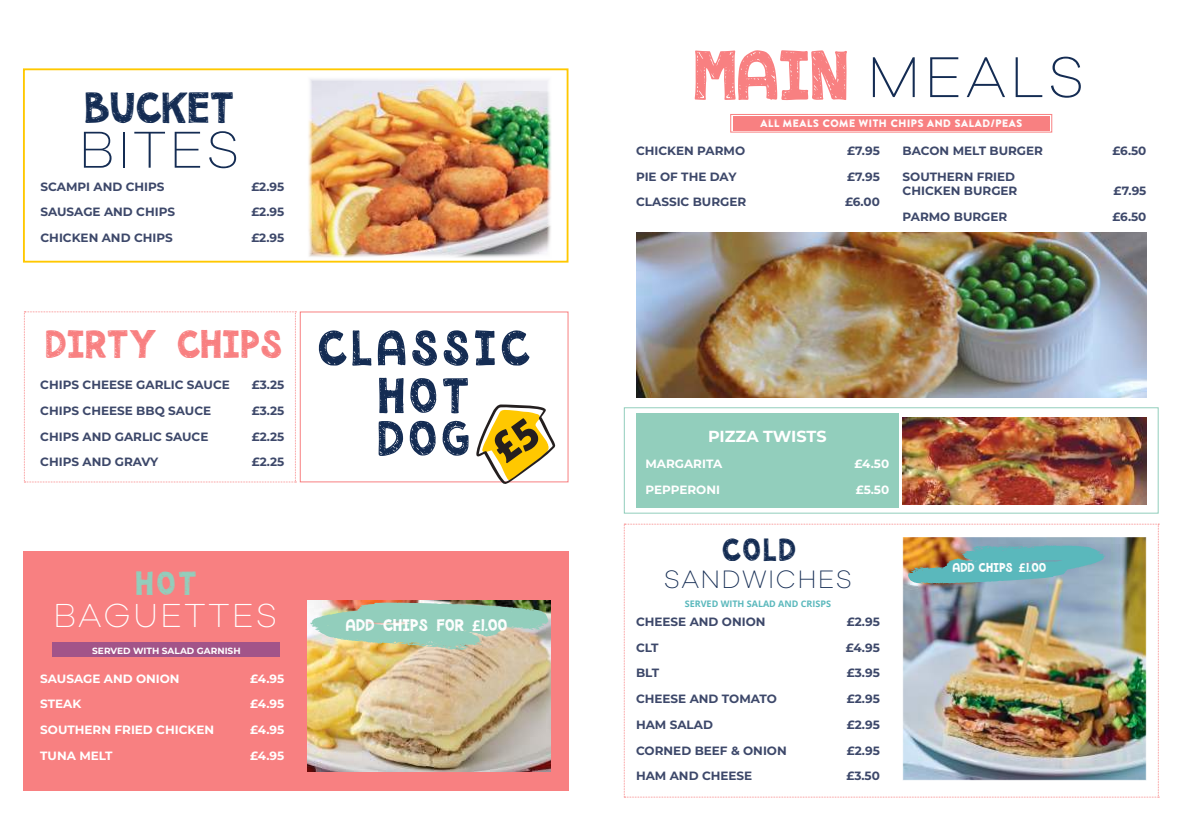
<style>
.page{position:relative;width:1187px;height:838px;background:#fff}
.page>*{position:absolute;margin:0;border:0;box-sizing:border-box;transform-origin:0 0}
.t1{font:59.4px "Galano Grotesque Regular 3";letter-spacing:.06em;color:#142c53}
.t2{font:53.6px "Galano Grotesque Regular 3";letter-spacing:.05em;color:#142c53}
.t3{font:50.2px/47.7px "Forfty Scribble";letter-spacing:.075em;color:#142c53;text-align:center}
.t4{font:43.9px "Forfty Scribble";color:#142c53}
.t5{font:39.8px "Forfty Scribble";color:#f88081}
.t6{font:34.4px "Galano Grotesque Regular 3";letter-spacing:.06em;color:#fff}
.t7{font:33.5px "Forfty Scribble";color:#92cebc}
.t8{font:32.3px "Forfty Scribble";color:#142c53}
.t9{font:26px "Galano Grotesque Regular 3";letter-spacing:.05em;color:#142c53}
.t10{font:17px "Forfty Scribble";color:#fff}
.t11{font:700 16px "Montserrat";letter-spacing:-.005em;color:#fff}
.t12{font:13px "Forfty Scribble";color:#fff}
.t13{font:700 12px/14.4px "Montserrat";color:#3d486a}
.t14{font:700 12px "Montserrat";color:#fff}
.t15{font:10.7px "Brandon Printed One";color:#fff}
.t16{font:700 9px "Open Sans";color:#5ab8bc}
.t17{font:700 9px "Montserrat";color:#fff}
.s1{font-family:"Open Sans";font-weight:700;font-size:14.8px}
.s2{font-family:"Forfty Scribble";font-size:71.2px;color:#f88081}
.s3{font-family:"Open Sans";font-weight:700;font-size:12px}
</style>
<div class="page">
<div style="left:624px;top:407px;width:534px;height:107px;border:1px solid #92cebc"></div>
<div style="left:636px;top:413px;width:262px;height:95px;background:#92cebc"></div>
<div style="left:23px;top:551px;width:545px;height:240px;background:#f88081"></div>
<img style="left:307px;top:600px;width:244px;height:171px">
<div style="left:23px;top:68px;width:545px;height:195px;border:2px solid #ffc800"></div>
<img style="left:308px;top:79px;width:243px;height:179px">
<svg style="left:24px;top:311px;width:272px;height:172px"></svg>
<div style="left:300px;top:311px;width:268px;height:171px;border:1px solid #f88081"></div>
<div style="left:53px;top:643px;width:227px;height:14px;background:#a25489"></div>
<img style="left:309px;top:602px;width:240px;height:48px">
<img style="left:636px;top:232px;width:510px;height:166px">
<img style="left:902px;top:418px;width:244px;height:86px">
<img style="left:624px;top:524px;width:535px;height:274px">
<div style="left:730px;top:114px;width:322px;height:18px;border:1px solid #f88081"></div>
<div style="left:733px;top:116px;width:316px;height:15px;background:#f88081"></div>
<svg style="left:476px;top:404px;width:79px;height:80px"></svg>
<h3 class="t4" style="left:83px;top:91px;width:152px">BUCKET</h3>
<h2 class="t2" style="left:78px;top:117px;width:162px">BITES</h2>
<p class="t13" style="left:41px;top:178px;width:125px">SCAMPI AND CHIPS</p>
<p class="t13" style="left:251px;top:178px;width:35px">£2.95</p>
<p class="t13" style="left:41px;top:204px;width:136px">SAUSAGE AND CHIPS</p>
<p class="t13" style="left:251px;top:204px;width:35px">£2.95</p>
<p class="t13" style="left:41px;top:230px;width:134px">CHICKEN AND CHIPS</p>
<p class="t13" style="left:251px;top:230px;width:35px">£2.95</p>
<h3 class="t5" style="left:44px;top:329px;width:239px">DIRTY CHIPS</h3>
<h3 class="t3" style="left:315px;top:330px;width:214px">CLASSIC<br>HOT</h3>
<h3 class="t3" style="left:375px;top:421px;width:95px">DOG</h3>
<p class="t13" style="left:40px;top:377px;width:191px">CHIPS CHEESE GARLIC SAUCE</p>
<p class="t13" style="left:252px;top:377px;width:34px">£3.25</p>
<p class="t13" style="left:40px;top:403px;width:172px">CHIPS CHEESE BBQ SAUCE</p>
<p class="t13" style="left:252px;top:403px;width:34px">£3.25</p>
<p class="t13" style="left:40px;top:429px;width:170px">CHIPS AND GARLIC SAUCE</p>
<p class="t13" style="left:252px;top:429px;width:34px">£2.25</p>
<p class="t13" style="left:40px;top:454px;width:120px">CHIPS AND GRAVY</p>
<p class="t13" style="left:252px;top:454px;width:34px">£2.25</p>
<h3 class="t7" style="left:135px;top:571px;width:62px">HOT</h3>
<h3 class="t6" style="left:53px;top:595px;width:225px">BAGUETTES</h3>
<p class="t17" style="left:92px;top:644px;width:150px">SERVED WITH SALAD GARNISH</p>
<p class="t14" style="left:40px;top:670px;width:141px">SAUSAGE AND ONION</p>
<p class="t14" style="left:250px;top:670px;width:36px">£4.95</p>
<p class="t14" style="left:40px;top:695px;width:43px">STEAK</p>
<p class="t14" style="left:250px;top:695px;width:36px">£4.95</p>
<p class="t14" style="left:40px;top:721px;width:175px">SOUTHERN FRIED CHICKEN</p>
<p class="t14" style="left:250px;top:721px;width:36px">£4.95</p>
<p class="t14" style="left:40px;top:747px;width:74px">TUNA MELT</p>
<p class="t14" style="left:250px;top:747px;width:36px">£4.95</p>
<h3 class="t10" style="left:345px;top:619px;width:163px">ADD CHIPS FOR <span class="s1">£</span>1.00</h3>
<h1 class="t1" style="left:690px;top:41px;width:395px"><span class="s2">MAIN</span> MEALS</h1>
<p class="t15" style="left:760px;top:117px;width:264px">ALL MEALS COME WITH CHIPS AND SALAD/PEAS</p>
<p class="t13" style="left:636px;top:143px;width:111px">CHICKEN PARMO</p>
<p class="t13" style="left:847px;top:143px;width:34px">£7.95</p>
<p class="t13" style="left:636px;top:169px;width:102px">PIE OF THE DAY</p>
<p class="t13" style="left:847px;top:169px;width:34px">£7.95</p>
<p class="t13" style="left:636px;top:194px;width:112px">CLASSIC BURGER</p>
<p class="t13" style="left:845px;top:194px;width:36px">£6.00</p>
<p class="t13" style="left:902px;top:143px;width:142px">BACON MELT BURGER</p>
<p class="t13" style="left:1112px;top:143px;width:35px">£6.50</p>
<p class="t13" style="left:902px;top:169px;width:116px">SOUTHERN FRIED<br>CHICKEN BURGER</p>
<p class="t13" style="left:1113px;top:183px;width:34px">£7.95</p>
<p class="t13" style="left:902px;top:209px;width:106px">PARMO BURGER</p>
<p class="t13" style="left:1112px;top:209px;width:35px">£6.50</p>
<h3 class="t11" style="left:708px;top:425px;width:120px">PIZZA TWISTS</h3>
<p class="t14" style="left:645px;top:455px;width:78px">MARGARITA</p>
<p class="t14" style="left:854px;top:455px;width:36px">£4.50</p>
<p class="t14" style="left:645px;top:481px;width:76px">PEPPERONI</p>
<p class="t14" style="left:856px;top:481px;width:35px">£5.50</p>
<h3 class="t8" style="left:720px;top:538px;width:76px">COLD</h3>
<h3 class="t9" style="left:664px;top:564px;width:189px">SANDWICHES</h3>
<p class="t13" style="left:636px;top:614px;width:131px">CHEESE AND ONION</p>
<p class="t13" style="left:847px;top:614px;width:35px">£2.95</p>
<p class="t13" style="left:636px;top:640px;width:24px">CLT</p>
<p class="t13" style="left:845px;top:640px;width:36px">£4.95</p>
<p class="t13" style="left:636px;top:665px;width:25px">BLT</p>
<p class="t13" style="left:847px;top:665px;width:34px">£3.95</p>
<p class="t13" style="left:636px;top:691px;width:142px">CHEESE AND TOMATO</p>
<p class="t13" style="left:847px;top:691px;width:35px">£2.95</p>
<p class="t13" style="left:636px;top:717px;width:79px">HAM SALAD</p>
<p class="t13" style="left:847px;top:717px;width:35px">£2.95</p>
<p class="t13" style="left:636px;top:742px;width:152px">CORNED BEEF &amp; ONION</p>
<p class="t13" style="left:847px;top:742px;width:35px">£2.95</p>
<p class="t13" style="left:636px;top:768px;width:118px">HAM AND CHEESE</p>
<p class="t13" style="left:846px;top:768px;width:35px">£3.50</p>
<p class="t16" style="left:685px;top:597px;width:148px">SERVED WITH SALAD AND CRISPS</p>
<p class="t12" style="left:952px;top:563px;width:95px">ADD CHIPS <span class="s3">£</span>1.00</p>
</div>
